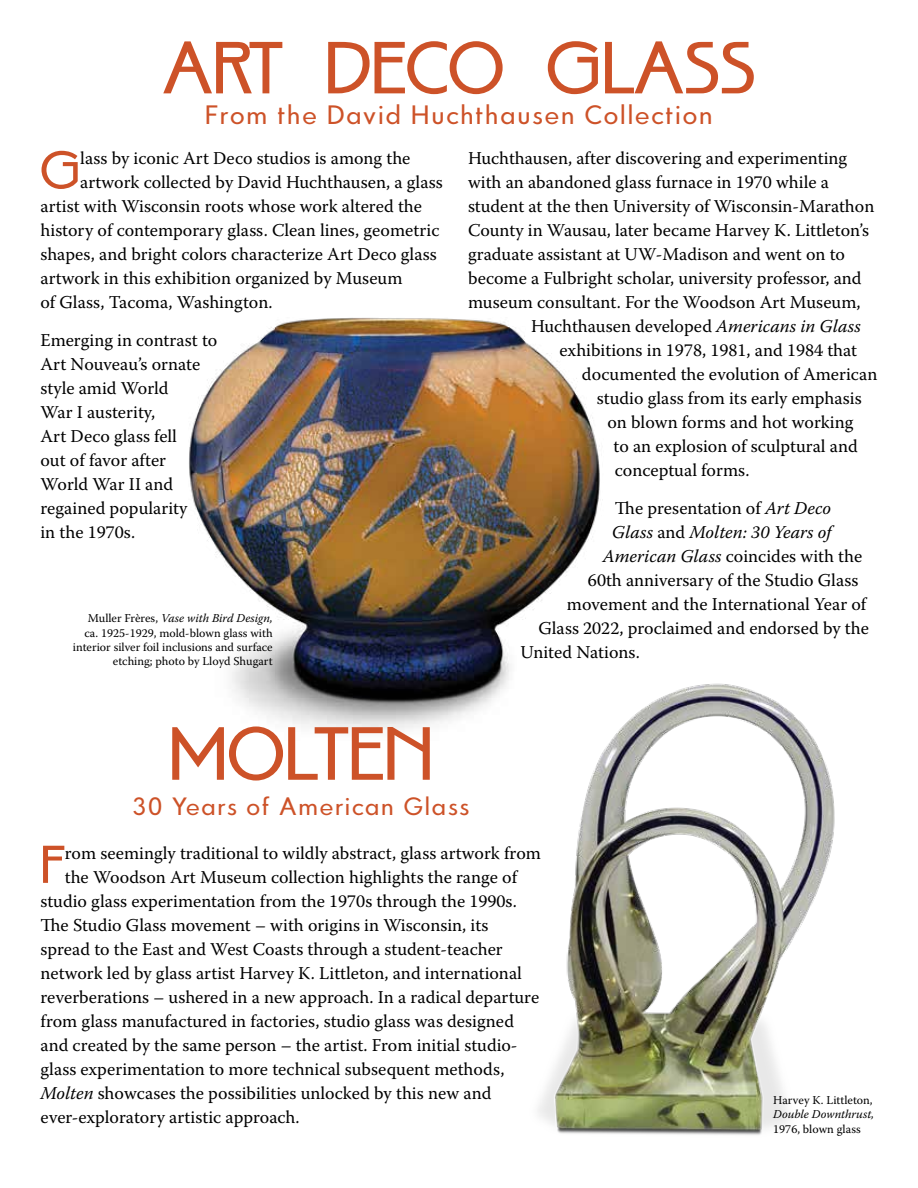
<style>
.page{position:relative;width:918px;height:1188px;background:#fff}
.page>*{position:absolute;margin:0;border:0;box-sizing:border-box;transform-origin:0 0}
.t1{font:72px "Zelda High Strung Regular";color:#cd5228}
.t2{font:70.5px "Zelda High Strung Regular";color:#cd5228}
.t3{font:50.85px "Zelda High Strung Regular";color:#cd5228}
.t4{font:25.5px "Zelda";letter-spacing:.1em;color:#cd5228}
.t5{font:24px "Zelda";letter-spacing:.1em;color:#cd5228}
.t6{font:18px/24px "Warnock Pro";color:#000}
.t7{font:italic 18px "Warnock Pro";color:#000}
.t8{font:12px/14.4px "Warnock Pro";color:#000;text-align:right}
.t9{font:italic 12px "Warnock Pro";color:#000}
.s1{font-style:italic}
.s2{font-style:normal}
</style>
<div class="page">
<img style="left:189px;top:317px;width:411px;height:415px">
<img style="left:516px;top:651px;width:319px;height:484px">
<h2 class="t2" style="left:163px;top:26px;width:594px">ART DECO GLASS</h2>
<h3 class="t4" style="left:206px;top:98px;width:508px">From the David Huchthausen Collection</h3>
<h3 class="t3" style="left:40px;top:140px;width:41px">G</h3>
<p class="t6" style="left:80px;top:146px;width:332px">lass by iconic Art Deco studios is among the</p>
<p class="t6" style="left:80px;top:170px;width:364px">artwork collected by David Huchthausen, a glass</p>
<p class="t6" style="left:41px;top:194px;width:383px">artist with Wisconsin roots whose work altered the</p>
<p class="t6" style="left:41px;top:218px;width:400px">history of contemporary glass. Clean lines, geometric</p>
<p class="t6" style="left:41px;top:242px;width:398px">shapes, and bright colors characterize Art Deco glass</p>
<p class="t6" style="left:41px;top:266px;width:364px">artwork in this exhibition organized by Museum</p>
<p class="t6" style="left:41px;top:290px;width:233px">of Glass, Tacoma, Washington.</p>
<p class="t6" style="left:41px;top:328px;width:178px">Emerging in contrast to<br>Art Nouveau’s ornate style amid World<br>War I austerity,<br>Art Deco glass fell<br>out of favor after<br>World War II and regained popularity<br>in the 1970s.</p>
<p class="t8" style="left:73px;top:611px;width:201px">Muller Frères, <span class="s1">Vase with Bird Design, </span>ca. 1925-1929, mold-blown glass with interior silver foil inclusions and surface etching; photo by Lloyd Shugart</p>
<p class="t6" style="left:468px;top:146px;width:381px">Huchthausen, after discovering and experimenting</p>
<p class="t6" style="left:468px;top:170px;width:363px">with an abandoned glass furnace in 1970 while a</p>
<p class="t6" style="left:468px;top:194px;width:408px">student at the then University of Wisconsin-Marathon</p>
<p class="t6" style="left:468px;top:218px;width:403px">County in Wausau, later became Harvey K. Littleton’s</p>
<p class="t6" style="left:468px;top:242px;width:379px">graduate assistant at UW-Madison and went on to</p>
<p class="t6" style="left:468px;top:266px;width:395px">become a Fulbright scholar, university professor, and</p>
<p class="t6" style="left:468px;top:290px;width:394px">museum consultant. For the Woodson Art Museum,</p>
<p class="t6" style="left:531px;top:314px;width:331px">Huchthausen developed <span class="s1">Americans in Glass</span></p>
<p class="t6" style="left:559px;top:338px;width:299px">exhibitions in 1978, 1981, and 1984 that</p>
<p class="t6" style="left:582px;top:362px;width:297px">documented the evolution of American</p>
<p class="t6" style="left:597px;top:386px;width:266px">studio glass from its early emphasis</p>
<p class="t6" style="left:607px;top:410px;width:247px">on blown forms and hot working</p>
<p class="t6" style="left:613px;top:434px;width:246px">to an explosion of sculptural and</p>
<p class="t6" style="left:615px;top:458px;width:136px">conceptual forms.</p>
<p class="t6" style="left:615px;top:496px;width:218px">The presentation of <span class="s1">Art Deco</span></p>
<p class="t7" style="left:612px;top:521px;width:221px">Glass <span class="s2">and</span> Molten: 30 Years of</p>
<p class="t6" style="left:603px;top:544px;width:261px"><span class="s1">American Glass</span> coincides with the</p>
<p class="t6" style="left:588px;top:568px;width:272px">60th anniversary of the Studio Glass</p>
<p class="t6" style="left:567px;top:592px;width:301px">movement and the International Year of</p>
<p class="t6" style="left:538px;top:616px;width:332px">Glass 2022, proclaimed and endorsed by the</p>
<p class="t6" style="left:520px;top:640px;width:121px">United Nations.</p>
<h1 class="t1" style="left:169px;top:711px;width:266px">MOLTEN</h1>
<h3 class="t5" style="left:133px;top:791px;width:338px">30 Years of American Glass</h3>
<h3 class="t3" style="left:40px;top:834px;width:26px">F</h3>
<p class="t6" style="left:65px;top:841px;width:478px">rom seemingly traditional to wildly abstract, glass artwork from</p>
<p class="t6" style="left:65px;top:865px;width:454px">the Woodson Art Museum collection highlights the range of</p>
<p class="t6" style="left:40px;top:889px;width:478px">studio glass experimentation from the 1970s through the 1990s.</p>
<p class="t6" style="left:40px;top:913px;width:450px">The Studio Glass movement – with origins in Wisconsin, its</p>
<p class="t6" style="left:40px;top:937px;width:464px">spread to the East and West Coasts through a student-teacher</p>
<p class="t6" style="left:40px;top:961px;width:483px">network led by glass artist Harvey K. Littleton, and international</p>
<p class="t6" style="left:40px;top:985px;width:500px">reverberations – ushered in a new approach. In a radical departure</p>
<p class="t6" style="left:40px;top:1009px;width:475px">from glass manufactured in factories, studio glass was designed</p>
<p class="t6" style="left:40px;top:1033px;width:479px">and created by the same person – the artist. From initial studio-</p>
<p class="t6" style="left:40px;top:1057px;width:466px">glass experimentation to more technical subsequent methods,</p>
<p class="t6" style="left:40px;top:1081px;width:452px"><span class="s1">Molten</span> showcases the possibilities unlocked by this new and</p>
<p class="t6" style="left:40px;top:1105px;width:261px">ever-exploratory artistic approach.</p>
<p class="t8" style="left:773px;top:1093px;width:101px">Harvey K. Littleton,</p>
<p class="t9" style="left:773px;top:1107px;width:102px">Double Downthrust,</p>
<p class="t8" style="left:773px;top:1121px;width:89px">1976, blown glass</p>
</div>
